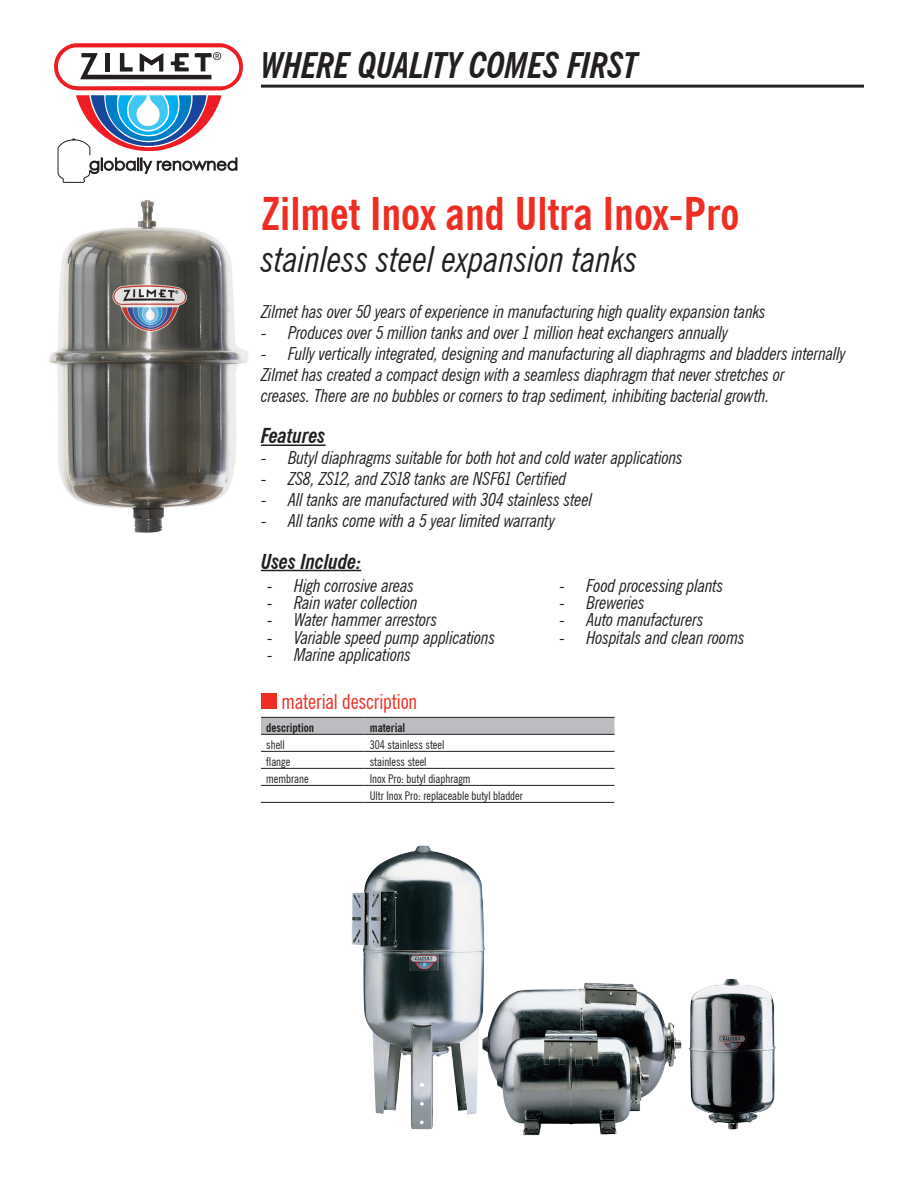
<style>
.page{position:relative;width:918px;height:1188px;background:#fff}
.page>*{position:absolute;margin:0;border:0;box-sizing:border-box;transform-origin:0 0}
.t1{font:700 condensed 45px "News Gothic BT";color:#ee2e22}
.t2{font:italic condensed 36px "News Gothic BT";color:#231f20}
.Type{font:italic 700 condensed 36px "News Gothic BT";letter-spacing:-.01em;color:#231f20}
.body_techfeatures{font:italic 700 condensed 21px "News Gothic BT";letter-spacing:-.01em;color:#231f20}
.CORPO_TESTO_ITA{font:condensed 21px "News Gothic BT";letter-spacing:-.005em;color:#ee2e22}
.body_list{font:italic condensed 18px "News Gothic BT";letter-spacing:-.01em;color:#231f20}
.body{font:italic condensed 18px/21px "News Gothic BT";letter-spacing:-.01em;color:#231f20}
.CORPO_TESTO_TABELLA{font:condensed 12px "News Gothic BT";color:#231f20}
.CORPO_TESTO_TABELLA-2{font:700 condensed 12px "News Gothic BT";color:#231f20}
</style>
<div class="page">
<img style="left:49px;top:200px;width:229px;height:372px">
<hr style="left:261px;top:85px;width:603px;height:3px;background:#231f20">
<svg style="left:54px;top:43px;width:189px;height:140px"></svg>
<hr style="left:261px;top:445px;width:65px;height:1px;background:#231f20">
<hr style="left:261px;top:570px;width:100px;height:1px;background:#231f20">
<svg style="left:261px;top:718px;width:353px;height:84px"></svg>
<hr style="left:261px;top:717px;width:103px;height:1px;background:#231f20">
<hr style="left:364px;top:717px;width:250px;height:1px;background:#231f20">
<hr style="left:261px;top:734px;width:103px;height:1px;background:#231f20">
<hr style="left:364px;top:734px;width:250px;height:1px;background:#231f20">
<hr style="left:261px;top:751px;width:103px;height:1px;background:#231f20">
<hr style="left:364px;top:751px;width:250px;height:1px;background:#231f20">
<hr style="left:261px;top:768px;width:103px;height:1px;background:#231f20">
<hr style="left:364px;top:768px;width:250px;height:1px;background:#231f20">
<hr style="left:261px;top:785px;width:103px;height:1px;background:#231f20">
<hr style="left:364px;top:785px;width:250px;height:1px;background:#231f20">
<hr style="left:261px;top:802px;width:103px;height:1px;background:#231f20">
<hr style="left:364px;top:802px;width:250px;height:1px;background:#231f20">
<div style="left:261px;top:694px;width:16px;height:15px;background:#ee2e22"></div>
<img style="left:351px;top:845px;width:425px;height:291px">
<p class="Type" style="left:261px;top:43px;width:378px">WHERE QUALITY COMES FIRST</p>
<p class="t1" style="left:261px;top:186px;width:480px">Zilmet Inox and Ultra Inox-Pro</p>
<p class="t2" style="left:261px;top:238px;width:378px">stainless steel expansion tanks</p>
<p class="body" style="left:261px;top:301px;width:507px">Zilmet has over 50 years of experience in manufacturing high quality expansion tanks</p>
<p class="body_list" style="left:261px;top:322px;width:469px">- Produces over 5 million tanks and over 1 million heat exchangers annually</p>
<p class="body_list" style="left:261px;top:343px;width:586px">- Fully vertically integrated, designing and manufacturing all diaphragms and bladders internally</p>
<p class="body" style="left:261px;top:364px;width:525px">Zilmet has created a compact design with a seamless diaphragm that never stretches or creases. There are no bubbles or corners to trap sediment, inhibiting bacterial growth.</p>
<p class="body_techfeatures" style="left:261px;top:423px;width:66px">Features</p>
<p class="body_list" style="left:261px;top:447px;width:424px">- Butyl diaphragms suitable for both hot and cold water applications</p>
<p class="body_list" style="left:261px;top:468px;width:307px">- ZS8, ZS12, and ZS18 tanks are NSF61 Certified</p>
<p class="body_list" style="left:261px;top:489px;width:333px">- All tanks are manufactured with 304 stainless steel</p>
<p class="body_list" style="left:261px;top:510px;width:296px">- All tanks come with a 5 year limited warranty</p>
<p class="body_techfeatures" style="left:261px;top:548px;width:102px">Uses Include:</p>
<p class="body_list" style="left:267px;top:575px;width:149px">- High corrosive areas</p>
<p class="body_list" style="left:560px;top:575px;width:166px">- Food processing plants</p>
<p class="body_list" style="left:267px;top:592px;width:152px">- Rain water collection</p>
<p class="body_list" style="left:560px;top:592px;width:87px">- Breweries</p>
<p class="body_list" style="left:267px;top:609px;width:172px">- Water hammer arrestors</p>
<p class="body_list" style="left:560px;top:609px;width:146px">- Auto manufacturers</p>
<p class="body_list" style="left:267px;top:626px;width:230px">- Variable speed pump applications</p>
<p class="body_list" style="left:560px;top:626px;width:187px">- Hospitals and clean rooms</p>
<p class="body_list" style="left:267px;top:644px;width:146px">- Marine applications</p>
<p class="CORPO_TESTO_ITA" style="left:282px;top:689px;width:137px">material description</p>
<p class="CORPO_TESTO_TABELLA-2" style="left:266px;top:720px;width:49px">description</p>
<p class="CORPO_TESTO_TABELLA-2" style="left:370px;top:720px;width:37px">material</p>
<p class="CORPO_TESTO_TABELLA" style="left:266px;top:737px;width:20px">shell</p>
<p class="CORPO_TESTO_TABELLA" style="left:370px;top:737px;width:76px">304 stainless steel</p>
<p class="CORPO_TESTO_TABELLA" style="left:266px;top:754px;width:26px">flange</p>
<p class="CORPO_TESTO_TABELLA" style="left:370px;top:754px;width:58px">stainless steel</p>
<p class="CORPO_TESTO_TABELLA" style="left:266px;top:771px;width:44px">membrane</p>
<p class="CORPO_TESTO_TABELLA" style="left:370px;top:771px;width:102px">Inox Pro: butyl diaphragm</p>
<p class="CORPO_TESTO_TABELLA" style="left:370px;top:788px;width:155px">Ultr Inox Pro: replaceable butyl bladder</p>
</div>
